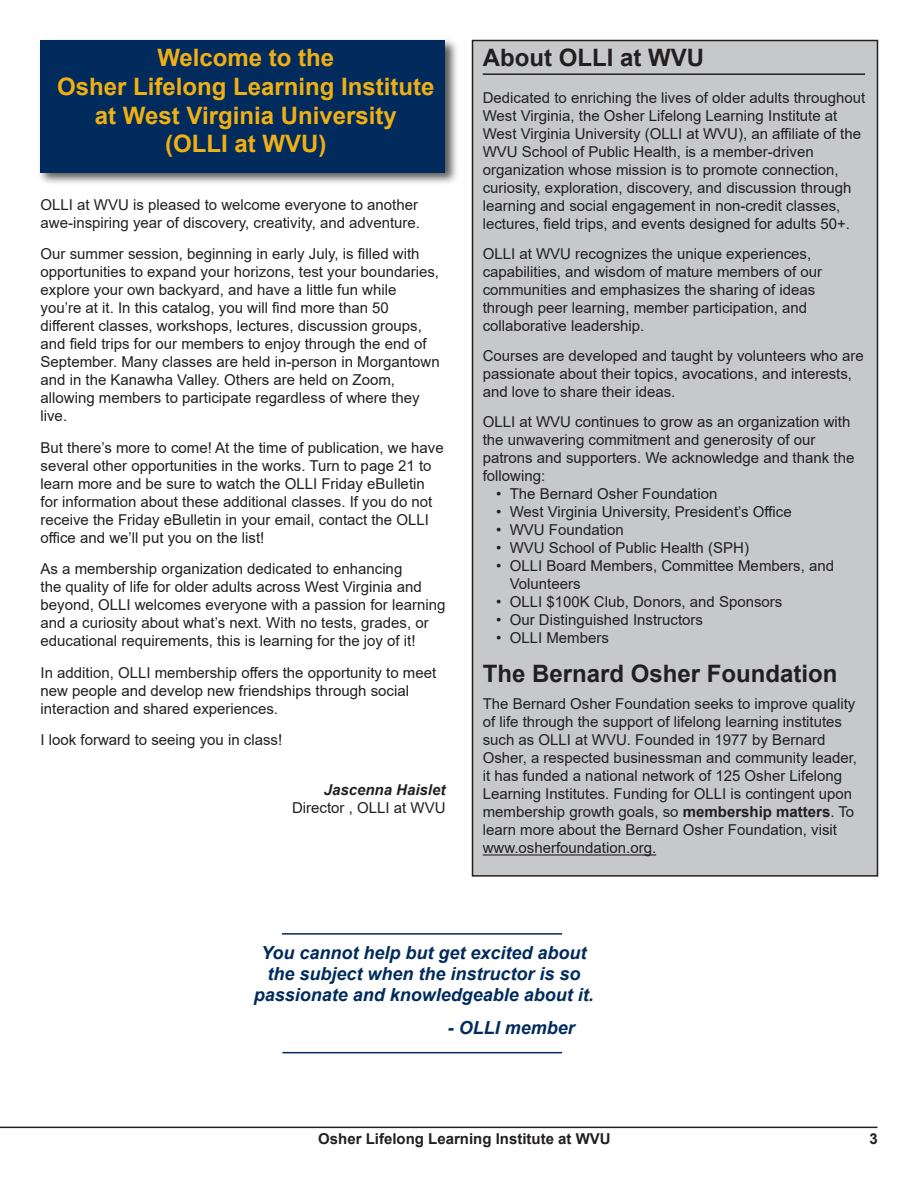
<style>
.page{position:relative;width:918px;height:1188px;background:#fff}
.page>*{position:absolute;margin:0;border:0;box-sizing:border-box;transform-origin:0 0}
.Heading_1{font:700 24px "Arial";color:#f0af13}
.Paragraph_Style_1{font:700 24px "Arial";color:#231f20}
.Heading_1-2{font:700 24px "Arial";color:#231f20}
.Heading_1-3{font:italic 700 18px/21px "Arial";color:#002b5c;text-align:center}
.Paragraph_Style_1-2{font:15px/18px "Arial";color:#231f20}
.t1{font:700 15px "Arial";color:#231f20}
.t2{font:italic 700 15px "Arial";color:#231f20}
.s1{font-weight:700}
</style>
<div class="page">
<div style="left:472px;top:40px;width:406px;height:837px;background:#c7c8ca;border:2px solid #231f20"></div>
<hr style="left:0;top:1127px;width:878px;height:1px;background:#231f20">
<div style="left:37px;top:37px;width:422px;height:149px;background:#231f20;opacity:.75"></div>
<div style="left:40px;top:40px;width:406px;height:133px;background:#002b5c"></div>
<hr style="left:483px;top:854px;width:173px;height:2px;background:#231f20">
<hr style="left:483px;top:73px;width:382px;height:2px;background:#231f20">
<hr style="left:282px;top:933px;width:280px;height:2px;background:#002b5c">
<hr style="left:282px;top:1052px;width:280px;height:1px;background:#002b5c">
<p class="Heading_1" style="left:157px;top:41px;width:178px">Welcome to the</p>
<p class="Heading_1" style="left:57px;top:70px;width:379px">Osher Lifelong Learning Institute</p>
<p class="Heading_1" style="left:95px;top:98px;width:303px">at West Virginia University</p>
<p class="Heading_1" style="left:165px;top:127px;width:163px">(OLLI at WVU)</p>
<p class="Paragraph_Style_1-2" style="left:40px;top:195px;width:381px">OLLI at WVU is pleased to welcome everyone to another awe-inspiring year of discovery, creativity, and adventure.</p>
<p class="Paragraph_Style_1-2" style="left:40px;top:245px;width:401px">Our summer session, beginning in early July, is filled with opportunities to expand your horizons, test your boundaries, explore your own backyard, and have a little fun while you’re at it. In this catalog, you will find more than 50 different classes, workshops, lectures, discussion groups, and field trips for our members to enjoy through the end of September. Many classes are held in-person in Morgantown and in the Kanawha Valley. Others are held on Zoom, allowing members to participate regardless of where they live.</p>
<p class="Paragraph_Style_1-2" style="left:40px;top:438px;width:405px">But there’s more to come! At the time of publication, we have several other opportunities in the works. Turn to page 21 to learn more and be sure to watch the OLLI Friday eBulletin for information about these additional classes. If you do not receive the Friday eBulletin in your email, contact the OLLI office and we’ll put you on the list!</p>
<p class="Paragraph_Style_1-2" style="left:40px;top:560px;width:406px">As a membership organization dedicated to enhancing<br>the quality of life for older adults across West Virginia and beyond, OLLI welcomes everyone with a passion for learning and a curiosity about what’s next. With no tests, grades, or educational requirements, this is learning for the joy of it!</p>
<p class="Paragraph_Style_1-2" style="left:40px;top:663px;width:397px">In addition, OLLI membership offers the opportunity to meet new people and develop new friendships through social interaction and shared experiences.</p>
<p class="Paragraph_Style_1-2" style="left:40px;top:731px;width:243px">I look forward to seeing you in class!</p>
<p class="t2" style="left:324px;top:779px;width:123px">Jascenna Haislet</p>
<p class="Paragraph_Style_1-2" style="left:292px;top:798px;width:155px">Director , OLLI at WVU</p>
<p class="Heading_1-2" style="left:483px;top:41px;width:223px">About OLLI at WVU</p>
<p class="Paragraph_Style_1-2" style="left:483px;top:89px;width:384px">Dedicated to enriching the lives of older adults throughout West Virginia, the Osher Lifelong Learning Institute at West Virginia University (OLLI at WVU), an affiliate of the WVU School of Public Health, is a member-driven organization whose mission is to promote connection, curiosity, exploration, discovery, and discussion through learning and social engagement in non-credit classes, lectures, field trips, and events designed for adults 50+.</p>
<p class="Paragraph_Style_1-2" style="left:483px;top:245px;width:341px">OLLI at WVU recognizes the unique experiences, capabilities, and wisdom of mature members of our communities and emphasizes the sharing of ideas through peer learning, member participation, and collaborative leadership.</p>
<p class="Paragraph_Style_1-2" style="left:483px;top:347px;width:383px">Courses are developed and taught by volunteers who are passionate about their topics, avocations, and interests, and love to share their ideas.</p>
<p class="Paragraph_Style_1-2" style="left:483px;top:413px;width:373px">OLLI at WVU continues to grow as an organization with the unwavering commitment and generosity of our patrons and supporters. We acknowledge and thank the following:</p>
<p class="Paragraph_Style_1-2" style="left:496px;top:485px;width:223px">• The Bernard Osher Foundation</p>
<p class="Paragraph_Style_1-2" style="left:496px;top:503px;width:297px">• West Virginia University, President’s Office</p>
<p class="Paragraph_Style_1-2" style="left:496px;top:521px;width:129px">• WVU Foundation</p>
<p class="Paragraph_Style_1-2" style="left:496px;top:539px;width:254px">• WVU School of Public Health (SPH)</p>
<p class="Paragraph_Style_1-2" style="left:510px;top:557px;width:326px;text-indent:-14px">• OLLI Board Members, Committee Members, and<br>Volunteers</p>
<p class="Paragraph_Style_1-2" style="left:496px;top:593px;width:288px">• OLLI $100K Club, Donors, and Sponsors</p>
<p class="Paragraph_Style_1-2" style="left:496px;top:611px;width:208px">• Our Distinguished Instructors</p>
<p class="Paragraph_Style_1-2" style="left:496px;top:629px;width:114px">• OLLI Members</p>
<p class="Paragraph_Style_1" style="left:483px;top:657px;width:356px">The Bernard Osher Foundation</p>
<p class="Paragraph_Style_1-2" style="left:483px;top:695px;width:376px">The Bernard Osher Foundation seeks to improve quality of life through the support of lifelong learning institutes such as OLLI at WVU. Founded in 1977 by Bernard Osher, a respected businessman and community leader, it has funded a national network of 125 Osher Lifelong Learning Institutes. Funding for OLLI is contingent upon membership growth goals, so <span class="s1">membership matters</span>. To learn more about the Bernard Osher Foundation, visit www.osherfoundation.org.</p>
<p class="Heading_1-3" style="left:254px;top:943px;width:342px">You cannot help but get excited about the subject when the instructor is so passionate and knowledgeable about it.</p>
<p class="Heading_1-3" style="left:448px;top:1018px;width:129px">- OLLI member</p>
<p class="t1" style="left:318px;top:1128px;width:294px">Osher Lifelong Learning Institute at WVU</p>
<p class="t1" style="left:869px;top:1128px;width:10px">3</p>
</div>
